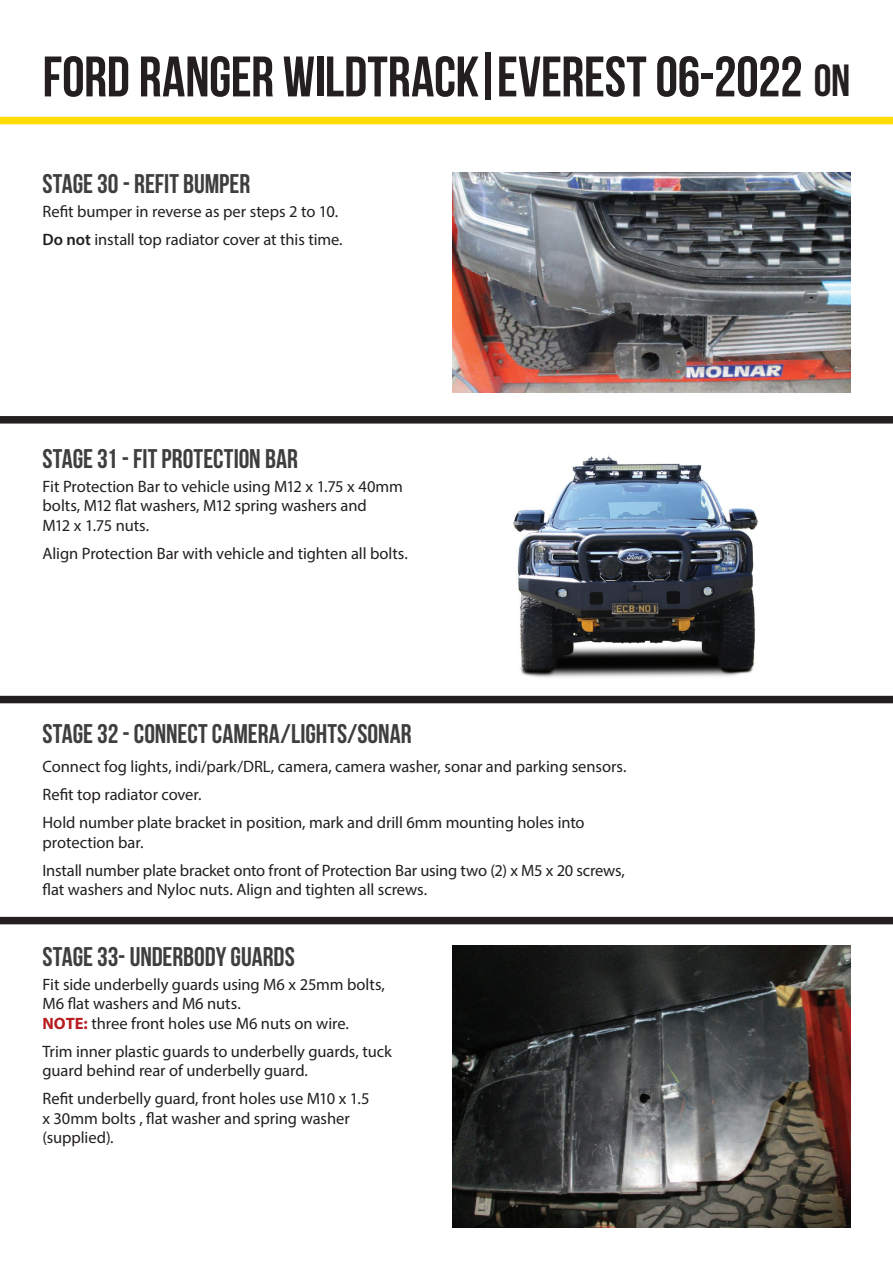
<style>
.page{position:relative;width:893px;height:1263px;background:#fff}
.page>*{position:absolute;margin:0;border:0;box-sizing:border-box;transform-origin:0 0}
.t1{font:700 57px "Bebas Neue";letter-spacing:-.005em;color:#231f20}
.t2{font:700 27px "Bebas Neue";color:#3e3e3f}
.t3{font:16.5px/19.5px "Myriad Pro";letter-spacing:-.005em;color:#231f20}
.s1{font-size:45px}
.s2{font-weight:600}
.s3{font-weight:700;color:#b61c20}
</style>
<div class="page">
<div style="left:0;top:117px;width:893px;height:7px;background:#ffdc01"></div>
<div style="left:0;top:416px;width:893px;height:8px;background:#231f20"></div>
<div style="left:0;top:696px;width:893px;height:7px;background:#231f20"></div>
<img style="left:453px;top:172px;width:397px;height:220px">
<div style="left:0;top:917px;width:893px;height:7px;background:#231f20"></div>
<img style="left:453px;top:945px;width:397px;height:283px">
<img style="left:473px;top:455px;width:337px;height:241px">
<h1 class="t1" style="left:43px;top:45px;width:809px">FORD RANGER WILDTRACK|EVEREST 06-2022 <span class="s1">ON</span></h1>
<h2 class="t2" style="left:43px;top:169px;width:209px">STAGE 30 - REFIT BUMPER</h2>
<p class="t3" style="left:43px;top:197px;width:302px;line-height:28px">Refit bumper in reverse as per steps 2 to 10.<br><span class="s2">Do not</span> install top radiator cover at this time.</p>
<h2 class="t2" style="left:42px;top:443px;width:257px">STAGE 31 - FIT PROTECTION BAR</h2>
<p class="t3" style="left:42px;top:476px;width:362px">Fit Protection Bar to vehicle using M12 x 1.75 x 40mm bolts, M12 flat washers, M12 spring washers and<br>M12 x 1.75 nuts.</p>
<p class="t3" style="left:42px;top:543px;width:367px">Align Protection Bar with vehicle and tighten all bolts.</p>
<h2 class="t2" style="left:43px;top:719px;width:371px">STAGE 32 - CONNECT CAMERA/LIGHTS/SONAR</h2>
<p class="t3" style="left:43px;top:752px;width:585px;line-height:28px">Connect fog lights, indi/park/DRL, camera, camera washer, sonar and parking sensors.<br>Refit top radiator cover.<br>Hold number plate bracket in position, mark and drill 6mm mounting holes into</p>
<p class="t3" style="left:43px;top:828px;width:584px;line-height:28px">protection bar.<br>Install number plate bracket onto front of Protection Bar using two (2) x M5 x 20 screws,</p>
<p class="t3" style="left:43px;top:880px;width:386px">flat washers and Nyloc nuts. Align and tighten all screws.</p>
<h2 class="t2" style="left:43px;top:942px;width:254px">STAGE 33- UNDERBODY GUARDS</h2>
<p class="t3" style="left:43px;top:974px;width:344px">Fit side underbelly guards using M6 x 25mm bolts,<br>M6 flat washers and M6 nuts.<br><span class="s3">NOTE:</span> three front holes use M6 nuts on wire.</p>
<p class="t3" style="left:43px;top:1041px;width:351px">Trim inner plastic guards to underbelly guards, tuck guard behind rear of underbelly guard.</p>
<p class="t3" style="left:43px;top:1089px;width:329px">Refit underbelly guard, front holes use M10 x 1.5 x 30mm bolts , flat washer and spring washer (supplied).</p>
</div>
